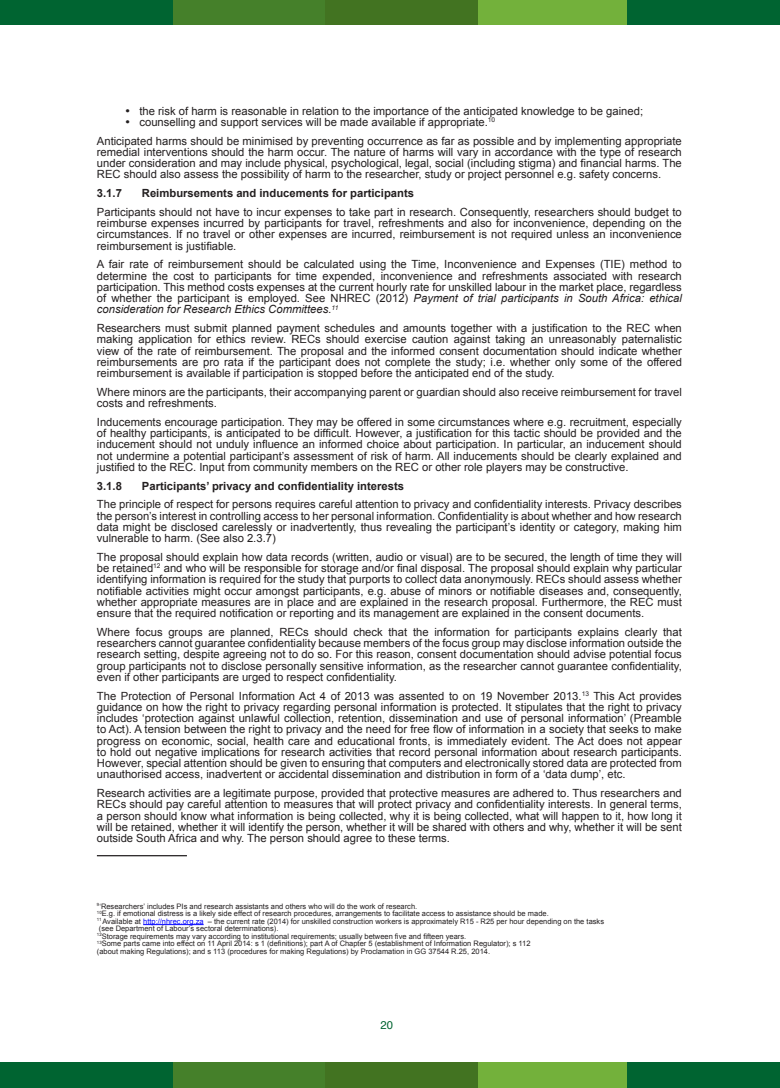
<style>
.page{position:relative;width:780px;height:1088px;background:#fff}
.page>*{position:absolute;margin:0;border:0;box-sizing:border-box;transform-origin:0 0}
.t1{font:11.25px/11.2px "Arial";color:#231f20;text-align:justify}
.t2{font:700 11.25px "Arial";color:#231f20}
.t3{font:11.25px "Helvetica";color:#006431}
.t4{font:7.5px "Arial";color:#231f20}
.s1{font-style:italic}
.s2{color:#00f}
</style>
<div class="page">
<div style="left:0;top:0;width:779px;height:25px;background:#006431"></div>
<div style="left:475px;top:0;width:152px;height:25px;background:#73b13b"></div>
<div style="left:173px;top:0;width:153px;height:25px;background:#45802a"></div>
<div style="left:326px;top:0;width:152px;height:25px;background:#427321"></div>
<div style="left:0;top:1062px;width:779px;height:26px;background:#006431"></div>
<div style="left:475px;top:1062px;width:152px;height:26px;background:#73b13b"></div>
<div style="left:173px;top:1062px;width:153px;height:26px;background:#45802a"></div>
<div style="left:326px;top:1062px;width:152px;height:26px;background:#427321"></div>
<hr style="left:97px;top:855px;width:90px;height:1px;background:#231f20">
<hr style="left:143px;top:924px;width:61px;height:1px;background:#00f">
<p class="t1" style="left:125px;top:105px;width:519px">• the risk of harm is reasonable in relation to the importance of the anticipated knowledge to be gained;</p>
<p class="t1" style="left:125px;top:116px;width:371px">• counselling and support services will be made available if appropriate.<sup>10</sup></p>
<p class="t1" style="left:97px;top:135px;width:586px">Anticipated harms should be minimised by preventing occurrence as far as possible and by implementing appropriate remedial interventions should the harm occur. The nature of harms will vary in accordance with the type of research under consideration and may include physical, psychological, legal, social (including stigma) and financial harms. The REC should also assess the possibility of harm to the researcher, study or project personnel e.g. safety concerns.</p>
<p class="t2" style="left:97px;top:186px;width:27px">3.1.7</p>
<p class="t2" style="left:142px;top:186px;width:273px">Reimbursements and inducements for participants</p>
<p class="t1" style="left:97px;top:206px;width:586px">Participants should not have to incur expenses to take part in research. Consequently, researchers should budget to reimburse expenses incurred by participants for travel, refreshments and also for inconvenience, depending on the circumstances. If no travel or other expenses are incurred, reimbursement is not required unless an inconvenience reimbursement is justifiable.</p>
<p class="t1" style="left:97px;top:259px;width:586px">A fair rate of reimbursement should be calculated using the Time, Inconvenience and Expenses (TIE) method to determine the cost to participants for time expended, inconvenience and refreshments associated with research participation. This method costs expenses at the current hourly rate for unskilled labour in the market place, regardless of whether the participant is employed. See NHREC (2012) <span class="s1">Payment of trial participants in South Africa: ethical consideration for Research Ethics Committees.</span><sup>11</sup></p>
<p class="t1" style="left:97px;top:323px;width:586px">Researchers must submit planned payment schedules and amounts together with a justification to the REC when making application for ethics review. RECs should exercise caution against taking an unreasonably paternalistic view of the rate of reimbursement. The proposal and the informed consent documentation should indicate whether reimbursements are pro rata if the participant does not complete the study; i.e. whether only some of the offered reimbursement is available if participation is stopped before the anticipated end of the study.</p>
<p class="t1" style="left:97px;top:386px;width:586px">Where minors are the participants, their accompanying parent or guardian should also receive reimbursement for travel costs and refreshments.</p>
<p class="t1" style="left:97px;top:416px;width:586px">Inducements encourage participation. They may be offered in some circumstances where e.g. recruitment, especially of healthy participants, is anticipated to be difficult. However, a justification for this tactic should be provided and the inducement should not unduly influence an informed choice about participation. In particular, an inducement should not undermine a potential participant’s assessment of risk of harm. All inducements should be clearly explained and justified to the REC. Input from community members on the REC or other role players may be constructive.</p>
<p class="t2" style="left:97px;top:478px;width:27px">3.1.8</p>
<p class="t2" style="left:142px;top:478px;width:263px">Participants’ privacy and confidentiality interests</p>
<p class="t1" style="left:97px;top:499px;width:586px">The principle of respect for persons requires careful attention to privacy and confidentiality interests. Privacy describes the person’s interest in controlling access to her personal information. Confidentiality is about whether and how research data might be disclosed carelessly or inadvertently, thus revealing the participant’s identity or category, making him vulnerable to harm. (See also 2.3.7)</p>
<p class="t1" style="left:97px;top:551px;width:586px">The proposal should explain how data records (written, audio or visual) are to be secured, the length of time they will be retained<sup>12</sup> and who will be responsible for storage and/or final disposal. The proposal should explain why particular identifying information is required for the study that purports to collect data anonymously. RECs should assess whether notifiable activities might occur amongst participants, e.g. abuse of minors or notifiable diseases and, consequently, whether appropriate measures are in place and are explained in the research proposal. Furthermore, the REC must ensure that the required notification or reporting and its management are explained in the consent documents.</p>
<p class="t1" style="left:97px;top:626px;width:586px">Where focus groups are planned, RECs should check that the information for participants explains clearly that researchers cannot guarantee confidentiality because members of the focus group may disclose information outside the research setting, despite agreeing not to do so. For this reason, consent documentation should advise potential focus group participants not to disclose personally sensitive information, as the researcher cannot guarantee confidentiality, even if other participants are urged to respect confidentiality.</p>
<p class="t1" style="left:97px;top:690px;width:586px">The Protection of Personal Information Act 4 of 2013 was assented to on 19 November 2013.<sup>13</sup> This Act provides guidance on how the right to privacy regarding personal information is protected. It stipulates that the right to privacy includes ‘protection against unlawful collection, retention, dissemination and use of personal information’ (Preamble to Act). A tension between the right to privacy and the need for free flow of information in a society that seeks to make progress on economic, social, health care and educational fronts, is immediately evident. The Act does not appear to hold out negative implications for research activities that record personal information about research participants.<br>However, special attention should be given to ensuring that computers and electronically stored data are protected from unauthorised access, inadvertent or accidental dissemination and distribution in form of a ‘data dump’, etc.</p>
<p class="t1" style="left:97px;top:788px;width:586px">Research activities are a legitimate purpose, provided that protective measures are adhered to. Thus researchers and RECs should pay careful attention to measures that will protect privacy and confidentiality interests. In general terms, a person should know what information is being collected, why it is being collected, what will happen to it, how long it will be retained, whether it will identify the person, whether it will be shared with others and why, whether it will be sent outside South Africa and why. The person should agree to these terms.</p>
<p class="t4" style="left:97px;top:901px;width:322px"><sup>9</sup>‘Researchers’ includes PIs and research assistants and others who will do the work of research.</p>
<p class="t4" style="left:97px;top:909px;width:453px"><sup>10</sup>E.g. if emotional distress is a likely side effect of research procedures, arrangements to facilitate access to assistance should be made.</p>
<p class="t4" style="left:97px;top:916px;width:508px"><sup>11</sup> Available at <span class="s2">http://nhrec.org.za</span> – the current rate (2014) for unskilled construction workers is approximately R15 - R25 per hour depending on the tasks</p>
<p class="t4" style="left:99px;top:924px;width:181px">(see Department of Labour’s sectoral determinations).</p>
<p class="t4" style="left:97px;top:931px;width:371px"><sup>12</sup>Storage requirements may vary according to institutional requirements; usually between five and fifteen years.</p>
<p class="t4" style="left:97px;top:939px;width:435px"><sup>13</sup>Some parts came into effect on 11 April 2014: s 1 (definitions); part A of Chapter 5 (establishment of Information Regulator); s 112</p>
<p class="t4" style="left:97px;top:946px;width:394px">(about making Regulations); and s 113 (procedures for making Regulations) by Proclamation in GG 37544 R.25, 2014.</p>
<p class="t3" style="left:380px;top:1016px;width:14px">20</p>
</div>
